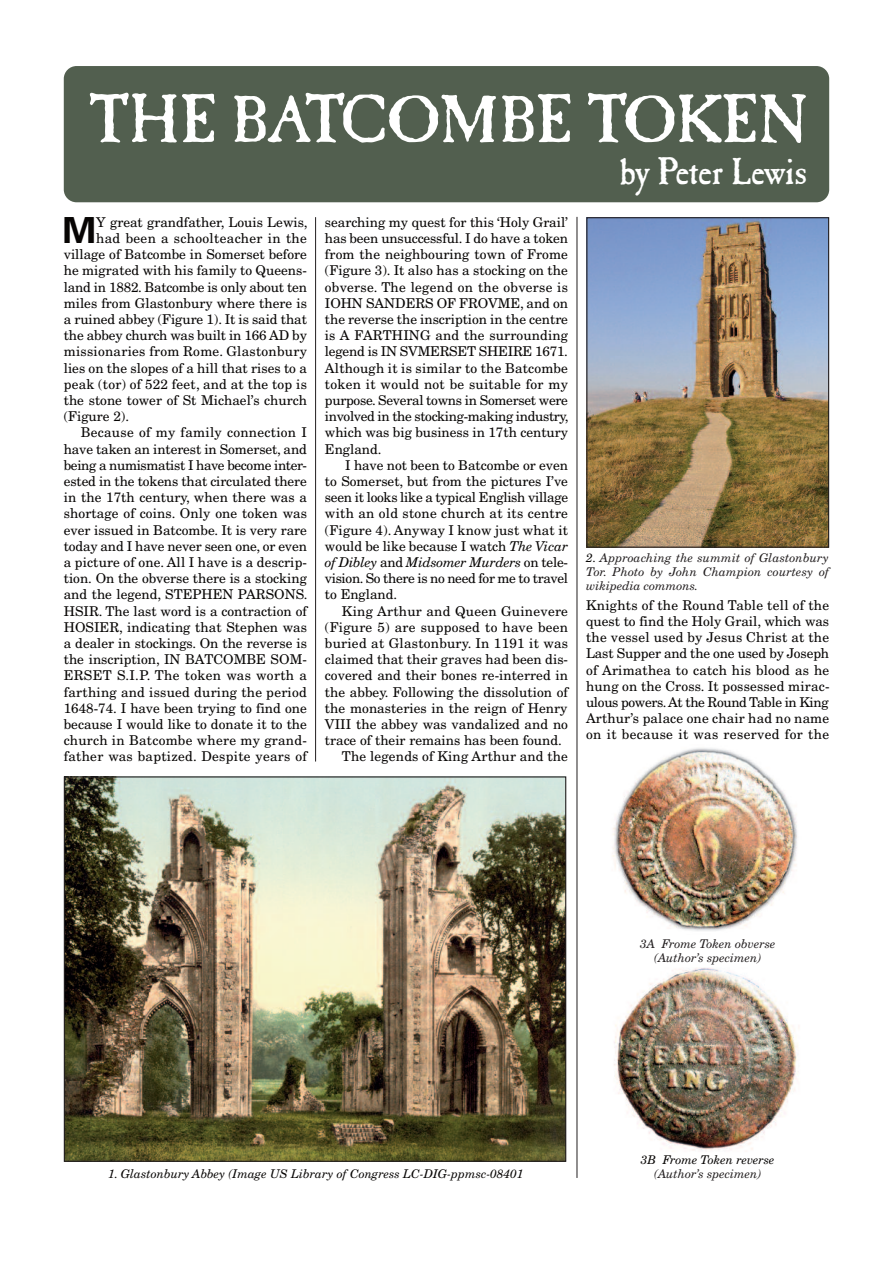
<style>
.page{position:relative;width:893px;height:1263px;background:#fff}
.page>*{position:absolute;margin:0;border:0;box-sizing:border-box;transform-origin:0 0}
.t1{font:64.5px "Caslon Antique";color:#fff}
.t2{font:36.45px "Caslon Antique";letter-spacing:-.015em;color:#fff}
.t3{font:700 35.85px "Univers";color:#070504}
.t4{font:13.5px/16.2px "New Century Schlbk";color:#070504;text-align:justify}
.t5{font:13.5px "New Century Schlbk";letter-spacing:.02em;color:#070504}
.t6{font:13.5px "New Century Schlbk";letter-spacing:.025em;color:#070504}
.t7{font:13.5px "New Century Schlbk";letter-spacing:-.025em;color:#070504}
.t8{font:italic 12px/14.4px "New Century Schlbk";color:#231f20;text-align:justify}
.t9{font:italic 12px "New Century Schlbk";color:#070504}
.s1{font-style:italic}
.s2{color:#070504}
</style>
<div class="page">
<div style="left:64px;top:66px;width:765px;height:136px;background:#525f4f;border-radius:13px"></div>
<img style="left:66px;top:778px;width:498px;height:382px">
<img style="left:612px;top:748px;width:185px;height:183px">
<img style="left:614px;top:967px;width:184px;height:184px">
<img style="left:588px;top:219px;width:239px;height:327px">
<div style="left:586px;top:217px;width:243px;height:331px;border:1px solid #231f20"></div>
<hr style="left:315px;top:217px;width:1px;height:544px;background:#231f20">
<hr style="left:577px;top:217px;width:1px;height:961px;background:#231f20">
<h1 class="t1" style="left:92px;top:95px;width:717px">THE BATCOMBE TOKEN</h1>
<h2 class="t2" style="left:620px;top:157px;width:189px">by Peter Lewis</h2>
<h3 class="t3" style="left:62px;top:217px;width:35px">M</h3>
<p class="t4" style="left:96px;top:215px;width:213px">Y great grandfather, Louis Lewis,</p>
<p class="t6" style="left:96px;top:233px;width:212px">had been a schoolteacher in the</p>
<p class="t4" style="left:64px;top:248px;width:245px">village of Batcombe in Somerset before</p>
<p class="t4" style="left:64px;top:264px;width:245px">he migrated with his family to Queens-</p>
<p class="t4" style="left:64px;top:280px;width:245px">land in 1882. Batcombe is only about ten</p>
<p class="t4" style="left:64px;top:296px;width:245px">miles from Glastonbury where there is</p>
<p class="t4" style="left:64px;top:312px;width:245px">a ruined abbey (Figure 1). It is said that</p>
<p class="t4" style="left:64px;top:329px;width:245px">the abbey church was built in 166 AD by</p>
<p class="t5" style="left:64px;top:347px;width:245px">missionaries from Rome. Glastonbury</p>
<p class="t4" style="left:64px;top:361px;width:245px">lies on the slopes of a hill that rises to a</p>
<p class="t4" style="left:64px;top:377px;width:245px">peak (tor) of 522 feet, and at the top is</p>
<p class="t4" style="left:64px;top:393px;width:245px">the stone tower of St Michael’s church</p>
<p class="t4" style="left:64px;top:410px;width:67px">(Figure 2).</p>
<p class="t5" style="left:81px;top:428px;width:228px">Because of my family connection I</p>
<p class="t4" style="left:64px;top:442px;width:245px">have taken an interest in Somerset, and</p>
<p class="t7" style="left:64px;top:460px;width:245px">being a numismatist I have become inter-</p>
<p class="t4" style="left:64px;top:474px;width:245px">ested in the tokens that circulated there</p>
<p class="t4" style="left:64px;top:491px;width:245px">in the 17th century, when there was a</p>
<p class="t4" style="left:64px;top:507px;width:245px">shortage of coins. Only one token was</p>
<p class="t4" style="left:64px;top:523px;width:245px">ever issued in Batcombe. It is very rare</p>
<p class="t4" style="left:64px;top:539px;width:245px">today and I have never seen one, or even</p>
<p class="t4" style="left:64px;top:555px;width:245px">a picture of one. All I have is a descrip-</p>
<p class="t4" style="left:64px;top:572px;width:245px">tion. On the obverse there is a stocking</p>
<p class="t4" style="left:64px;top:588px;width:245px">and the legend, STEPHEN PARSONS.</p>
<p class="t4" style="left:64px;top:604px;width:245px">HSIR. The last word is a contraction of</p>
<p class="t4" style="left:64px;top:620px;width:245px">HOSIER, indicating that Stephen was</p>
<p class="t4" style="left:64px;top:636px;width:245px">a dealer in stockings. On the reverse is</p>
<p class="t4" style="left:64px;top:653px;width:245px">the inscription, IN BATCOMBE SOM-</p>
<p class="t6" style="left:64px;top:671px;width:245px">ERSET S.I.P. The token was worth a</p>
<p class="t5" style="left:64px;top:687px;width:245px">farthing and issued during the period</p>
<p class="t4" style="left:64px;top:701px;width:245px">1648-74. I have been trying to find one</p>
<p class="t4" style="left:64px;top:717px;width:245px">because I would like to donate it to the</p>
<p class="t5" style="left:64px;top:735px;width:245px">church in Batcombe where my grand-</p>
<p class="t5" style="left:64px;top:752px;width:245px">father was baptized. Despite years of</p>
<p class="t4" style="left:325px;top:215px;width:245px">searching my quest for this ‘Holy Grail’ has been unsuccessful. I do have a token from the neighbouring town of Frome (Figure 3). It also has a stocking on the obverse. The legend on the obverse is IOHN SANDERS OF FROVME, and on the reverse the inscription in the centre is A FARTHING and the surrounding legend is IN SVMERSET SHEIRE 1671.<br>Although it is similar to the Batcombe token it would not be suitable for my purpose. Several towns in Somerset were involved in the stocking-making industry, which was big business in 17th century England.</p>
<p class="t4" style="left:325px;top:458px;width:245px;text-indent:20px">I have not been to Batcombe or even to Somerset, but from the pictures I’ve seen it looks like a typical English village with an old stone church at its centre (Figure 4). Anyway I know just what it would be like because I watch <span class="s1">The Vicar of Dibley</span> and <span class="s1">Midsomer Murders</span> on tele&shy;vision. So there is no need for me to travel to England.</p>
<p class="t5" style="left:342px;top:606px;width:228px">King Arthur and Queen Guinevere</p>
<p class="t5" style="left:325px;top:622px;width:245px">(Figure 5) are supposed to have been</p>
<p class="t5" style="left:325px;top:638px;width:245px">buried at Glastonbury. In 1191 it was</p>
<p class="t4" style="left:325px;top:653px;width:245px">claimed that their graves had been dis-</p>
<p class="t4" style="left:325px;top:669px;width:245px">covered and their bones re-interred in</p>
<p class="t4" style="left:325px;top:685px;width:245px">the abbey. Following the dissolution of</p>
<p class="t4" style="left:325px;top:701px;width:244px">the monasteries in the reign of Henry</p>
<p class="t4" style="left:325px;top:717px;width:245px">VIII the abbey was vandalized and no</p>
<p class="t4" style="left:325px;top:734px;width:238px">trace of their remains has been found.</p>
<p class="t4" style="left:342px;top:750px;width:228px">The legends of King Arthur and the</p>
<p class="t8" style="left:586px;top:551px;width:244px"><span class="s2">2.</span> Approaching the summit of Glastonbury Tor. Photo by John Champion courtesy of wikipedia commons.</p>
<p class="t4" style="left:586px;top:598px;width:245px">Knights of the Round Table tell of the quest to find the Holy Grail, which was the vessel used by Jesus Christ at the Last Supper and the one used by Joseph of Arimathea to catch his blood as he hung on the Cross. It possessed mirac&shy;ulous powers.At the Round Table in King Arthur’s palace one chair had no name on it because it was reserved for the</p>
<p class="t8" style="left:640px;top:937px;width:137px;text-align:center">3A Frome Token obverse (Author’s specimen)</p>
<p class="t9" style="left:108px;top:1169px;width:417px">1. Glastonbury Abbey (Image US Library of Congress LC-DIG-ppmsc-08401</p>
<p class="t9" style="left:641px;top:1155px;width:135px">3B Frome Token reverse</p>
<p class="t8" style="left:654px;top:1168px;width:109px">(Author’s specimen)</p>
</div>
